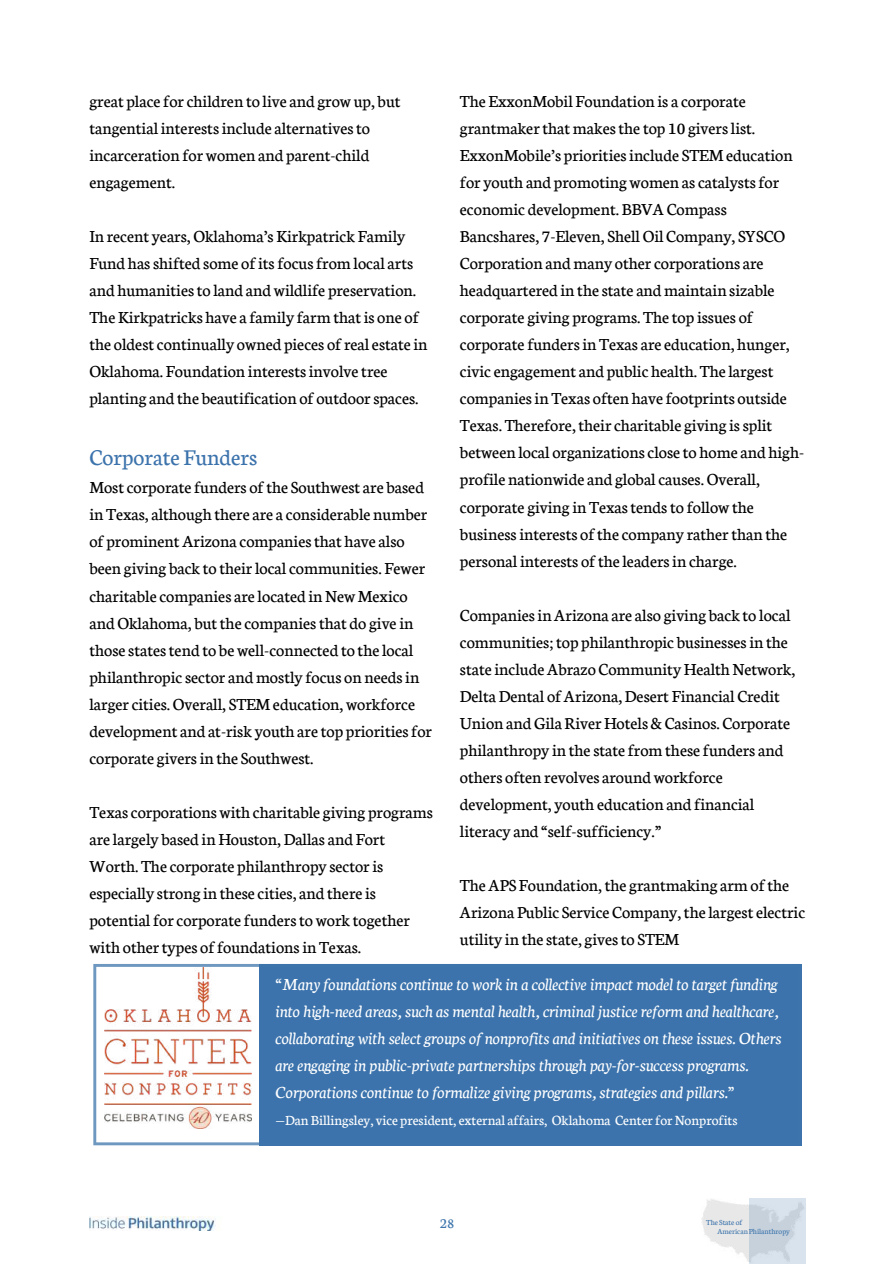
<style>
.page{position:relative;width:894px;height:1264px;background:#fff}
.page>*{position:absolute;margin:0;border:0;box-sizing:border-box;transform-origin:0 0}
.t1{font:24px "Neuton";color:#3c73ac}
.t2{font:18px/27px "Neuton";color:#000}
.t3{font:italic 18px/27px "Neuton";color:#fff}
.t4{font:15px "Neuton";color:#fff}
.t5{font:15px "Neuton";color:#3e75ac}
.t6{font:8.25px "Neuton";color:#3e75ac}
.t7{font:8.25px "Neuton";color:#3c73ac}
</style>
<div class="page">
<img style="left:89px;top:1216px;width:127px;height:14px">
<img style="left:701px;top:1198px;width:105px;height:65px">
<div style="left:748px;top:1198px;width:57px;height:65px;background:linear-gradient(to bottom,#ced9e4,#cdd8e3)"></div>
<svg style="left:93px;top:964px;width:707px;height:181px;fill:#3c73ac"></svg>
<p class="t2" style="left:89px;top:86px;width:312px">great place for children to live and grow up, but tangential interests include alternatives to incarceration for women and parent-child engagement.</p>
<p class="t2" style="left:89px;top:221px;width:339px">In recent years, Oklahoma’s Kirkpatrick Family Fund has shifted some of its focus from local arts and humanities to land and wildlife preservation.<br>The Kirkpatricks have a family farm that is one of the oldest continually owned pieces of real estate in Oklahoma. Foundation interests involve tree planting and the beautification of outdoor spaces.</p>
<p class="t2" style="left:460px;top:86px;width:345px">The ExxonMobil Foundation is a corporate grantmaker that makes the top 10 givers list.<br>ExxonMobile’s priorities include STEM education for youth and promoting women as catalysts for economic development. BBVA Compass Bancshares, 7-Eleven, Shell Oil Company, SYSCO Corporation and many other corporations are headquartered in the state and maintain sizable corporate giving programs. The top issues of corporate funders in Texas are education, hunger, civic engagement and public health. The largest companies in Texas often have footprints outside Texas. Therefore, their charitable giving is split between local organizations close to home and high&shy;profile nationwide and global causes. Overall, corporate giving in Texas tends to follow the business interests of the company rather than the personal interests of the leaders in charge.</p>
<p class="t2" style="left:460px;top:600px;width:337px">Companies in Arizona are also giving back to local communities; top philanthropic businesses in the state include Abrazo Community Health Network, Delta Dental of Arizona, Desert Financial Credit Union and Gila River Hotels &amp; Casinos. Corporate philanthropy in the state from these funders and others often revolves around workforce development, youth education and financial literacy and “self-sufficiency.”</p>
<p class="t2" style="left:460px;top:870px;width:346px">The APS Foundation, the grantmaking arm of the<br>Arizona Public Service Company, the largest electric utility in the state, gives to STEM</p>
<p class="t3" style="left:275px;top:969px;width:507px">“Many foundations continue to work in a collective impact model to target funding into high-need areas, such as mental health, criminal justice reform and healthcare, collaborating with select groups of nonprofits and initiatives on these issues. Others are engaging in public-private partnerships through pay-for-success programs.<br>Corporations continue to formalize giving programs, strategies and pillars.”</p>
<p class="t4" style="left:275px;top:1109px;width:463px">—Dan Billingsley, vice president,external affairs, Oklahoma CenterforNonprofits</p>
<h1 class="t1" style="left:89px;top:440px;width:169px">Corporate Funders</h1>
<p class="t2" style="left:89px;top:473px;width:344px">Most corporate funders of the Southwest are based in Texas, although there are a considerable number of prominent Arizona companies that have also been giving back to their local communities. Fewer charitable companies are located in New Mexico and Oklahoma, but the companies that do give in those states tend to be well-connected to the local philanthropic sector and mostly focus on needs in larger cities. Overall, STEM education, workforce development and at-risk youth are top priorities for corporate givers in the Southwest.</p>
<p class="t2" style="left:89px;top:797px;width:345px">Texas corporations with charitable giving programs are largely based in Houston, Dallas and Fort Worth. The corporate philanthropy sector is especially strong in these cities, and there is potential for corporate funders to work together with other types of foundations in Texas.</p>
<p class="t5" style="left:440px;top:1212px;width:16px">28</p>
<p class="t7" style="left:706px;top:1216px;width:38px">The State of</p>
<p class="t6" style="left:717px;top:1225px;width:74px">AmericanPhilanthropy</p>
</div>
